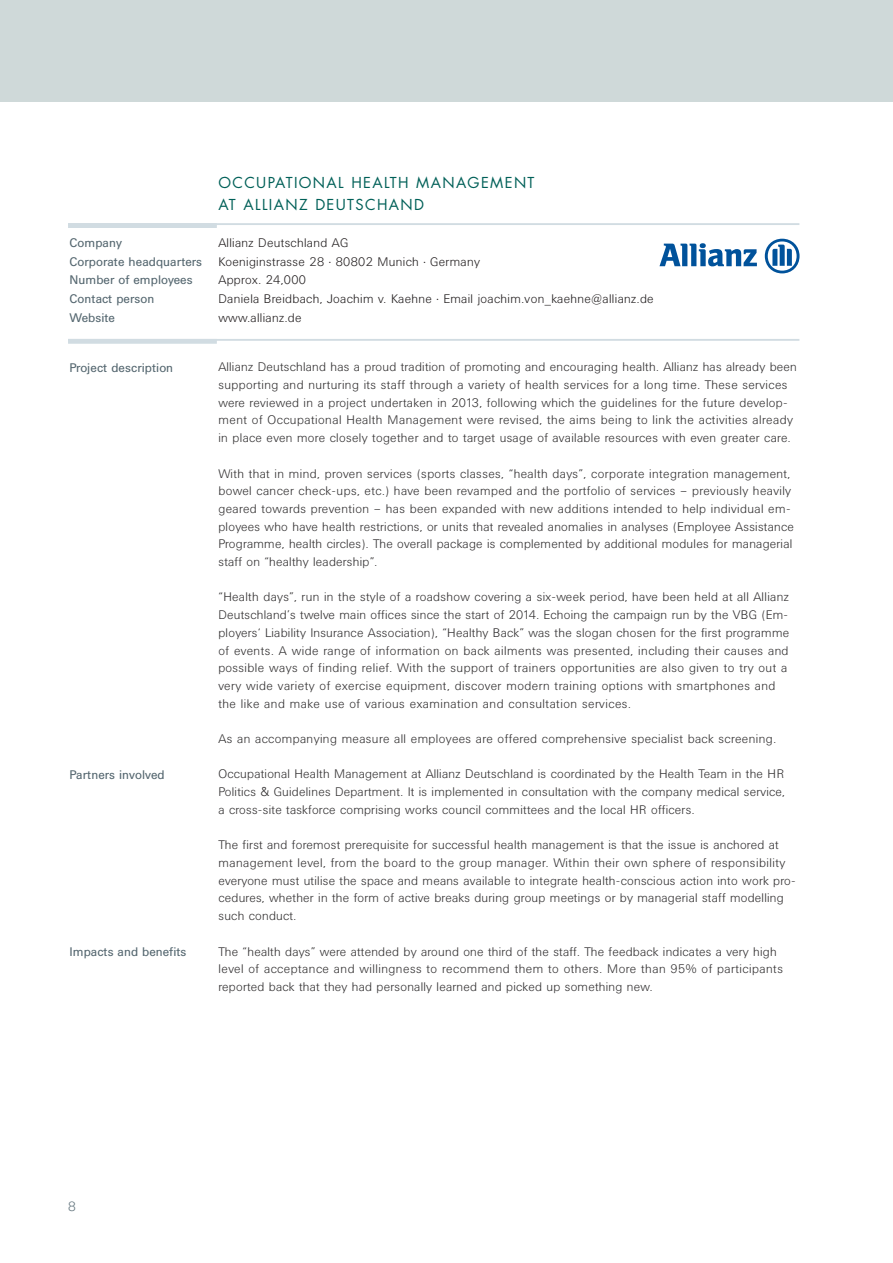
<style>
.page{position:relative;width:893px;height:1263px;background:#fff}
.page>*{position:absolute;margin:0;border:0;box-sizing:border-box;transform-origin:0 0}
.t1{font:14.7px/22.5px "Futura";letter-spacing:.09em;color:#006058}
.t2{font:300 13.35px "Univers BQ";color:#62747d}
.t3{font:300 12.3px/17.7px "Univers BQ";letter-spacing:.025em;color:#323031}
.t4{font:300 12.3px/18.8px "Univers BQ";letter-spacing:.025em;color:#231f20}
.t5{font:12.3px/18.8px "Univers BQ";color:#54666f}
.s1{font-family:"Univers"}
</style>
<div class="page">
<svg style="left:659px;top:243px;width:98px;height:23px"></svg>
<svg style="left:765px;top:239px;width:34px;height:34px"></svg>
<div style="left:68px;top:223px;width:149px;height:5px;background:#d1dce2"></div>
<hr style="left:68px;top:223px;width:731px;height:2px;background:#d1dce2">
<div style="left:68px;top:339px;width:149px;height:5px;background:#d1dce2"></div>
<hr style="left:68px;top:339px;width:731px;height:2px;background:#d1dce2">
<div style="left:0;top:0;width:893px;height:102px;background:#cfd9d9"></div>
<p class="t5" style="left:70px;top:234px;width:134px">Company<br>Corporate headquarters<br>Number of employees<br>Contact person<br>Website</p>
<p class="t5" style="left:70px;top:359px;width:105px">Project description</p>
<p class="t5" style="left:70px;top:766px;width:97px">Partners involved</p>
<p class="t5" style="left:70px;top:943px;width:118px">Impacts and benefits</p>
<p class="t1" style="left:218px;top:172px;width:318px">OCCUPATIONAL HEALTH MANAGEMENT<br>AT ALLIANZ DEUTSCHAND</p>
<p class="t4" style="left:218px;top:234px;width:437px">Allianz Deutschland AG<br>Koeniginstrasse 28 · 80802 Munich · Germany<br>Approx. 24,000<br>Daniela Breidbach, Joachim v. Kaehne · Email joachim.von_kaehne@allianz.de www.allianz.de</p>
<p class="t3" style="left:218px;top:359px;width:580px">Allianz Deutschland has a proud tradition of promoting and encouraging health. Allianz has already been supporting and nurturing its staff through a variety of health services for a long time. These services were reviewed in a project undertaken in 2013, following which the guidelines for the future develop&shy;ment of Occupational Health Management were revised, the aims being to link the activities already in place even more closely together and to target usage of available resources with even greater care.</p>
<p class="t3" style="left:218px;top:466px;width:577px">With that in mind, proven services (sports classes, “health days”, corporate integration management, bowel cancer check-ups, etc.) have been revamped and the portfolio of services – previously heavily geared towards prevention – has been expanded with new additions intended to help individual em - ployees who have health restrictions, or units that revealed anomalies in analyses (Employee Assistance Programme, health circles). The overall package is complemented by additional modules for managerial staff on “healthy leadership”.</p>
<p class="t3" style="left:218px;top:589px;width:572px">“Health days”, run in the style of a roadshow covering a six-week period, have been held at all Allianz Deutschland’s twelve main offices since the start of 2014. Echoing the campaign run by the VBG (Em - ployers‘ Liability Insurance Association), “Healthy Back” was the slogan chosen for the first programme of events. A wide range of information on back ailments was presented, including their causes and possible ways of finding relief. With the support of trainers opportunities are also given to try out a very wide variety of exercise equipment, discover modern training options with smartphones and the like and make use of various examination and consultation services.</p>
<p class="t3" style="left:218px;top:731px;width:559px">As an accompanying measure all employees are offered comprehensive specialist back screening.</p>
<p class="t3" style="left:218px;top:766px;width:568px;text-align:justify">Occupational Health Management at Allianz Deutschland is coordinated by the Health Team in the HR Politics <span class="s1">&amp;</span> Guidelines Department. It is implemented in consultation with the company medical service, a cross-site taskforce comprising works council committees and the local HR officers.</p>
<p class="t3" style="left:218px;top:837px;width:579px">The first and foremost prerequisite for successful health management is that the issue is anchored at management level, from the board to the group manager. Within their own sphere of responsibility everyone must utilise the space and means available to integrate health-conscious action into work pro&shy;cedures, whether in the form of active breaks during group meetings or by managerial staff modelling such conduct.</p>
<p class="t3" style="left:218px;top:943px;width:566px">The “health days” were attended by around one third of the staff. The feedback indicates a very high level of acceptance and willingness to recommend them to others. More than 95% of participants reported back that they had personally learned and picked up something new.</p>
<p class="t2" style="left:68px;top:1202px;width:9px">8</p>
</div>
